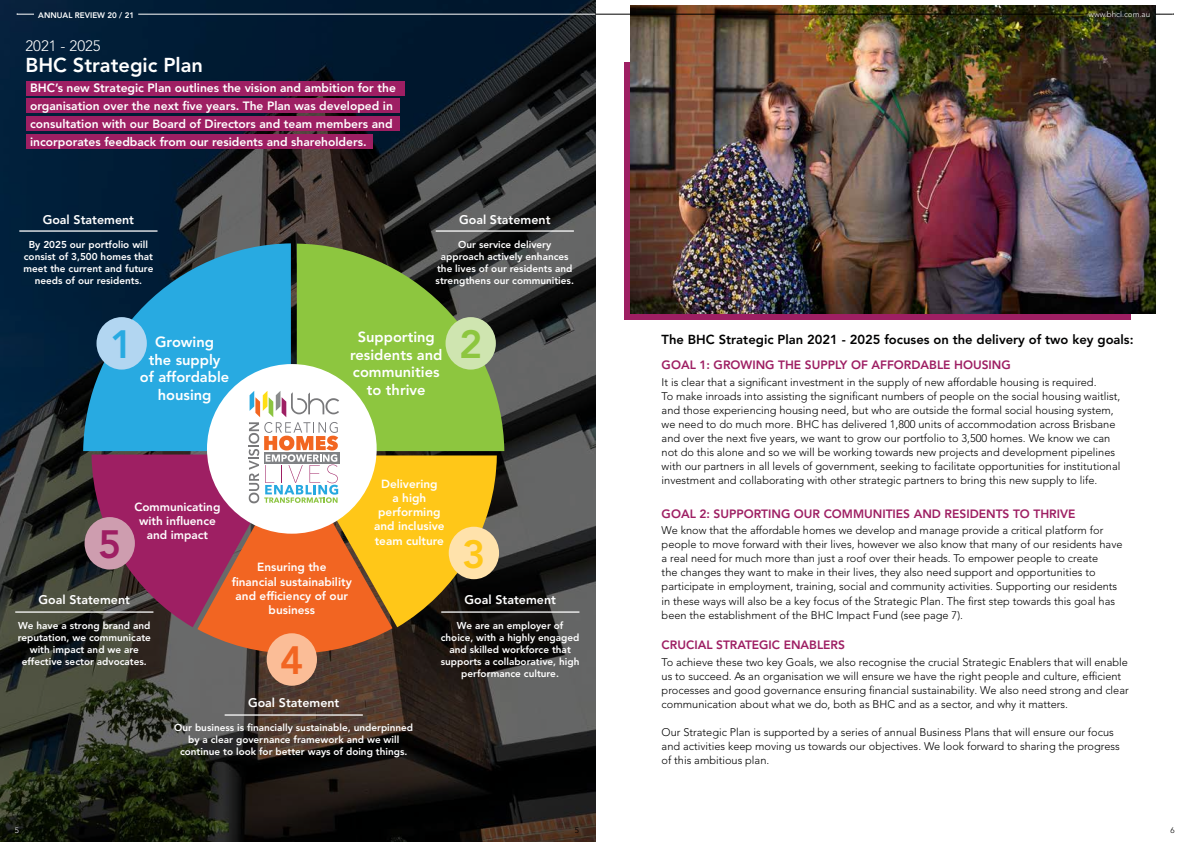
<style>
.page{position:relative;width:1191px;height:842px;background:#fff}
.page>*{position:absolute;margin:0;border:0;box-sizing:border-box;transform-origin:0 0}
.t1{font:800 39.2px "Avenir LT Pro";color:#8dc63f}
.t2{font:800 39.2px "Avenir LT Pro";color:#ffc718}
.t3{font:800 39.2px "Avenir LT Pro";color:#28aae1}
.t4{font:800 39.2px "Avenir LT Pro";color:#f26522}
.t5{font:800 39.2px "Avenir LT Pro";color:#9e1f63}
.t6{font:800 20px "Avenir LT Pro";color:#fff}
.t7{font:300 15px "Avenir LT Pro";color:#fff}
.t8{font:800 14.7px/17.6px "Avenir LT Pro";color:#fff;text-align:center}
.t9{font:800 13px "Avenir LT Pro";color:#000101}
.t10{font:800 12.4px "Avenir LT Pro";color:#fff}
.t11{font:800 12px/18px "Avenir LT Pro";color:#fff}
.t12{font:800 12px "Avenir LT Pro";color:#9e1f63}
.t13{font:800 11.8px/14.1px "Avenir LT Pro";color:#fff;text-align:center}
.t14{font:300 11px/14px "Avenir LT Pro";color:#000}
.t15{font:800 9.9px/11.9px "Avenir LT Pro";color:#fff;text-align:center}
.t16{font:800 8px "Avenir LT Pro";color:#fff}
.t17{font:300 8px "Avenir LT Pro";color:#fff}
.t18{font:300 8px "Avenir LT Pro";color:#000}
</style>
<div class="page">
<div style="left:625px;top:62px;width:506px;height:257px;background:#9e1f63"></div>
<img style="left:631px;top:6px;width:524px;height:308px">
<svg style="left:0;top:0;width:595px;height:842px;background:#242a2e"></svg>
<hr style="left:138px;top:14px;width:457px;height:1px;background:#fff">
<hr style="left:595px;top:14px;width:488px;height:1px;background:#000">
<svg style="left:17px;top:13px;width:17px;height:2px"></svg>
<svg style="left:1155px;top:13px;width:19px;height:2px"></svg>
<div style="left:26px;top:81px;width:378px;height:14px;background:#9e1f63"></div>
<div style="left:26px;top:98px;width:374px;height:15px;background:#9e1f63"></div>
<div style="left:26px;top:117px;width:374px;height:14px;background:#9e1f63"></div>
<div style="left:26px;top:135px;width:347px;height:14px;background:#9e1f63"></div>
<hr style="left:19px;top:230px;width:138px;height:2px;background:#fff">
<hr style="left:436px;top:230px;width:138px;height:2px;background:#fff">
<hr style="left:441px;top:611px;width:138px;height:2px;background:#fff">
<hr style="left:15px;top:611px;width:138px;height:2px;background:#fff">
<hr style="left:225px;top:714px;width:138px;height:2px;background:#fff">
<svg style="left:83px;top:243px;width:208px;height:208px;background:#1e7eaa"></svg>
<svg style="left:297px;top:244px;width:207px;height:207px;background:#729a3b"></svg>
<div style="left:207px;top:364px;width:170px;height:170px;background:#fff;border-radius:50%"></div>
<div style="left:445px;top:317px;width:51px;height:53px;background:#cfe5b0;border-radius:50%"></div>
<div style="left:96px;top:317px;width:51px;height:53px;background:#b2d6f1;border-radius:50%"></div>
<div style="left:267px;top:633px;width:50px;height:53px;background:#fbbd97;border-radius:50%"></div>
<div style="left:85px;top:517px;width:50px;height:52px;background:#ce9daf;border-radius:50%"></div>
<svg style="left:91px;top:391px;width:406px;height:263px"></svg>
<p class="t16" style="left:38px;top:10px;width:97px">ANNUAL REVIEW 20 / 21</p>
<p class="t17" style="left:1088px;top:9px;width:63px">www.bhcl.com.au</p>
<h3 class="t7" style="left:26px;top:37px;width:77px">2021 - 2025</h3>
<p class="t11" style="left:30px;top:79px;width:367px">BHC’s new Strategic Plan outlines the vision and ambition for the organisation over the next five years. The Plan was developed in consultation with our Board of Directors and team members and incorporates feedback from our residents and shareholders.</p>
<h2 class="t6" style="left:26px;top:53px;width:179px">BHC Strategic Plan</h2>
<p class="t10" style="left:43px;top:212px;width:93px">Goal Statement</p>
<p class="t10" style="left:459px;top:212px;width:93px">Goal Statement</p>
<p class="t15" style="left:23px;top:239px;width:131px">By 2025 our portfolio will consist of 3,500 homes that meet the current and future needs of our residents.</p>
<p class="t15" style="left:436px;top:239px;width:140px">Our service delivery approach actively enhances the lives of our residents and strengthens our communities.</p>
<h1 class="t3" style="left:110px;top:321px;width:25px">1</h1>
<h3 class="t8" style="left:140px;top:333px;width:91px">Growing<br>the supply of affordable housing</h3>
<h3 class="t8" style="left:350px;top:328px;width:94px">Supporting residents and communities to thrive</h3>
<h1 class="t1" style="left:459px;top:321px;width:25px">2</h1>
<p class="t13" style="left:374px;top:477px;width:72px">Delivering<br>a high performing and inclusive team culture</p>
<p class="t13" style="left:134px;top:500px;width:88px">Communicating with influence and impact</p>
<h1 class="t5" style="left:98px;top:521px;width:25px">5</h1>
<h1 class="t2" style="left:462px;top:531px;width:25px">3</h1>
<p class="t13" style="left:232px;top:560px;width:121px">Ensuring the<br>financial sustainability and efficiency of our business</p>
<h1 class="t4" style="left:280px;top:637px;width:25px">4</h1>
<p class="t10" style="left:39px;top:592px;width:93px">Goal Statement</p>
<p class="t10" style="left:464px;top:592px;width:93px">Goal Statement</p>
<p class="t15" style="left:441px;top:620px;width:140px">We are an employer of choice, with a highly engaged and skilled workforce that supports a collaborative, high performance culture.</p>
<p class="t15" style="left:18px;top:620px;width:135px">We have a strong brand and reputation, we communicate with impact and we are effective sector advocates.</p>
<p class="t10" style="left:248px;top:695px;width:93px">Goal Statement</p>
<p class="t15" style="left:174px;top:722px;width:240px">Our business is financially sustainable, underpinned by a clear governance framework and we will continue to look for better ways of doing things.</p>
<p class="t9" style="left:661px;top:332px;width:473px">The BHC Strategic Plan 2021 - 2025 focuses on the delivery of two key goals:</p>
<p class="t12" style="left:661px;top:358px;width:351px">GOAL 1: GROWING THE SUPPLY OF AFFORDABLE HOUSING</p>
<p class="t14" style="left:661px;top:375px;width:460px">It is clear that a significant investment in the supply of new affordable housing is required.<br>To make inroads into assisting the significant numbers of people on the social housing waitlist, and those experiencing housing need, but who are outside the formal social housing system, we need to do much more. BHC has delivered 1,800 units of accommodation across Brisbane and over the next five years, we want to grow our portfolio to 3,500 homes. We know we can not do this alone and so we will be working towards new projects and development pipelines with our partners in all levels of government, seeking to facilitate opportunities for institutional investment and collaborating with other strategic partners to bring this new supply to life.</p>
<p class="t12" style="left:661px;top:506px;width:415px">GOAL 2: SUPPORTING OUR COMMUNITIES AND RESIDENTS TO THRIVE</p>
<p class="t14" style="left:661px;top:524px;width:462px">We know that the affordable homes we develop and manage provide a critical platform for people to move forward with their lives, however we also know that many of our residents have a real need for much more than just a roof over their heads. To empower people to create<br>the changes they want to make in their lives, they also need support and opportunities to participate in employment, training, social and community activities. Supporting our residents in these ways will also be a key focus of the Strategic Plan. The first step towards this goal has been the establishment of the BHC Impact Fund (see page 7).</p>
<p class="t12" style="left:661px;top:638px;width:185px">CRUCIAL STRATEGIC ENABLERS</p>
<p class="t14" style="left:661px;top:655px;width:468px">To achieve these two key Goals, we also recognise the crucial Strategic Enablers that will enable us to succeed. As an organisation we will ensure we have the right people and culture, efficient processes and good governance ensuring financial sustainability. We also need strong and clear communication about what we do, both as BHC and as a sector, and why it matters.</p>
<p class="t14" style="left:661px;top:725px;width:460px">Our Strategic Plan is supported by a series of annual Business Plans that will ensure our focus and activities keep moving us towards our objectives. We look forward to sharing the progress of this ambitious plan.</p>
<p class="t17" style="left:15px;top:825px;width:6px">5</p>
<p class="t18" style="left:1170px;top:825px;width:6px">6</p>
<p class="t18" style="left:575px;top:825px;width:6px">5</p>
</div>
